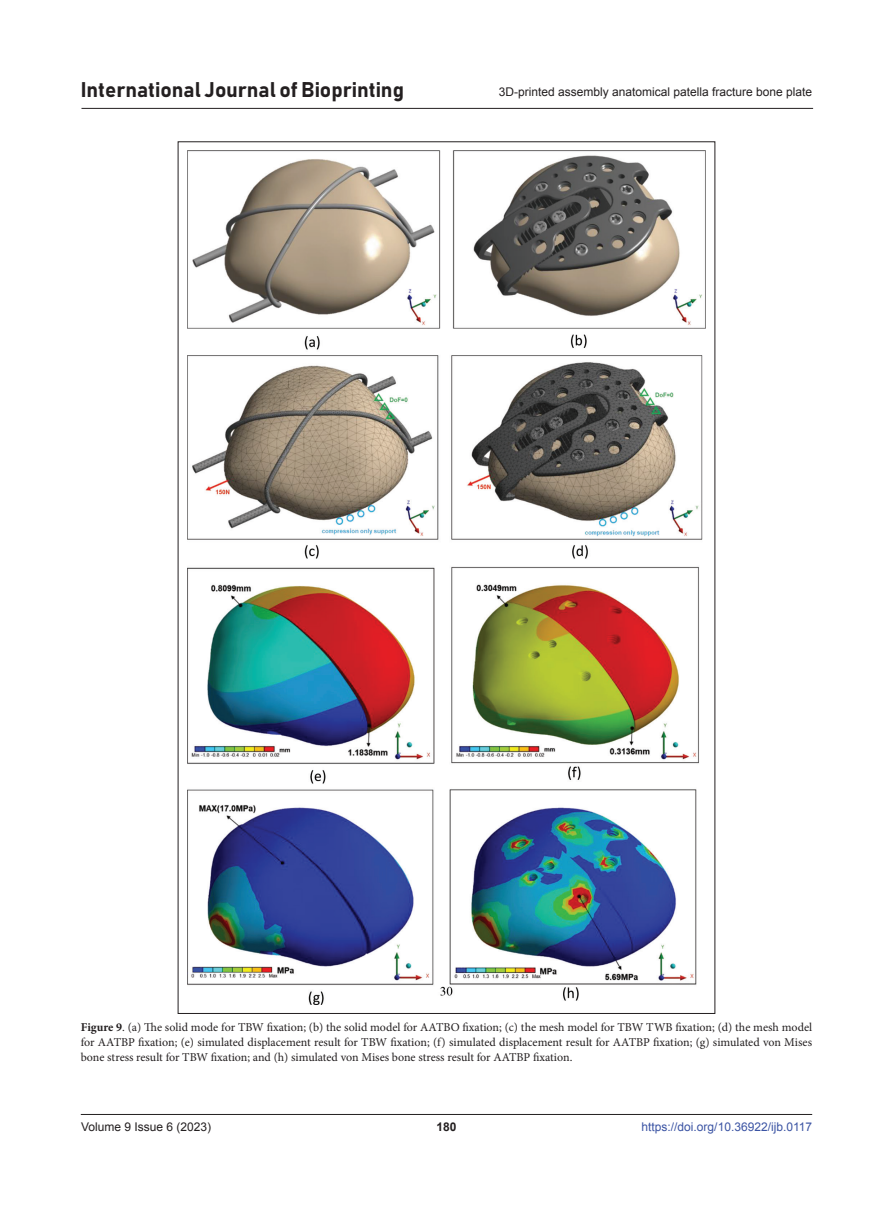
<style>
.page{position:relative;width:893px;height:1212px;background:#fff}
.page>*{position:absolute;margin:0;border:0;box-sizing:border-box;transform-origin:0 0}
.t1{font:21px "Bahnschrift";color:#231f20}
.figLends{font:12px/15px "Minion Pro";letter-spacing:-.005em;color:#231f20;text-align:justify}
.t2{font:12px "Arial";color:#231f20}
.t3{font:12px "Arial";color:#3a53a3}
.t4{font:700 12px "Arial";color:#231f20}
.s1{font-weight:700}
</style>
<div class="page">
<hr style="left:81px;top:1114px;width:731px;height:1px;background:#231f20">
<hr style="left:81px;top:108px;width:732px;height:1px;background:#231f20">
<img style="left:187px;top:151px;width:519px;height:853px">
<h1 class="t1" style="left:81px;top:77px;width:325px">International Journal of Bioprinting</h1>
<p class="t2" style="left:499px;top:84px;width:315px">3D-printed assembly anatomical patella fracture bone plate</p>
<p class="figLends" style="left:81px;top:1020px;width:733px"><span class="s1">Figure 9</span>. (a) The solid mode for TBW fixation; (b) the solid model for AATBO fixation; (c) the mesh model for TBW TWB fixation; (d) the mesh model for AATBP fixation; (e) simulated displacement result for TBW fixation; (f) simulated displacement result for AATBP fixation; (g) simulated von Mises bone stress result for TBW fixation; and (h) simulated von Mises bone stress result for AATBP fixation.</p>
<p class="t2" style="left:81px;top:1119px;width:132px">Volume 9 Issue 6 (2023)</p>
<p class="t4" style="left:436px;top:1119px;width:22px">180</p>
<p class="t3" style="left:642px;top:1119px;width:172px">https://doi.org/10.36922/ijb.0117</p>
</div>
